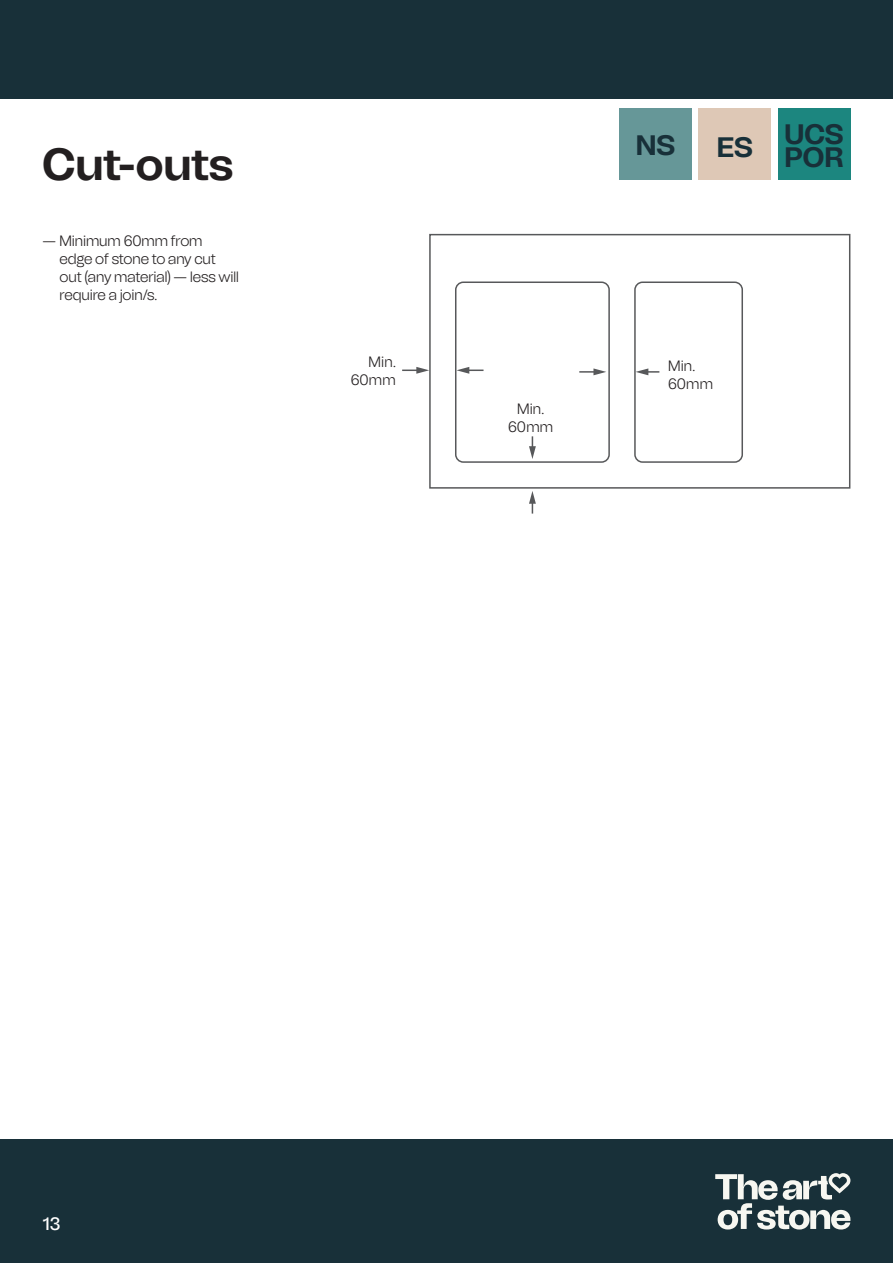
<style>
.page{position:relative;width:893px;height:1263px;background:#fff}
.page>*{position:absolute;margin:0;border:0;box-sizing:border-box;transform-origin:0 0}
.t1{font:700 45px "Tomato Grotesk";letter-spacing:-.005em;color:#231f20}
.t2{font:700 28.2px "Tomato Grotesk";color:#183039}
.t3{font:500 18px "Tomato Grotesk";color:#fff}
.t4{font:300 15px/18px "Tomato Grotesk";letter-spacing:-.005em;color:#231f20}
</style>
<div class="page">
<div style="left:0;top:0;width:893px;height:98px;background:#183039"></div>
<div style="left:0;top:1140px;width:893px;height:123px;background:#183039"></div>
<svg style="left:715px;top:1173px;width:135px;height:56px"></svg>
<div style="left:778px;top:109px;width:72px;height:71px;background:#1c867f"></div>
<div style="left:698px;top:109px;width:73px;height:71px;background:#dec8b6"></div>
<div style="left:619px;top:109px;width:73px;height:71px;background:#669798"></div>
<div style="left:429px;top:234px;width:421px;height:255px;border:2px solid #57585a"></div>
<svg style="left:529px;top:491px;width:7px;height:23px"></svg>
<svg style="left:455px;top:281px;width:288px;height:182px"></svg>
<svg style="left:402px;top:367px;width:27px;height:7px"></svg>
<svg style="left:456px;top:367px;width:27px;height:7px"></svg>
<p class="t1" style="left:43px;top:136px;width:192px">Cut-outs</p>
<p class="t4" style="left:60px;top:232px;width:181px;text-indent:-17px">— Minimum 60mm from edge of stone to any cut out (any material) — less will require a join/s.</p>
<p class="t4" style="left:351px;top:353px;width:47px;text-align:right">Min.<br>60mm</p>
<p class="t4" style="left:508px;top:400px;width:47px;text-align:center">Min.<br>60mm</p>
<p class="t2" style="left:636px;top:128px;width:41px">NS</p>
<p class="t2" style="left:784px;top:117px;width:61px">UCS</p>
<p class="t2" style="left:717px;top:130px;width:37px">ES</p>
<p class="t2" style="left:785px;top:139px;width:60px">POR</p>
<p class="t4" style="left:668px;top:357px;width:47px">Min.<br>60mm</p>
<p class="t3" style="left:43px;top:1212px;width:19px">13</p>
</div>
